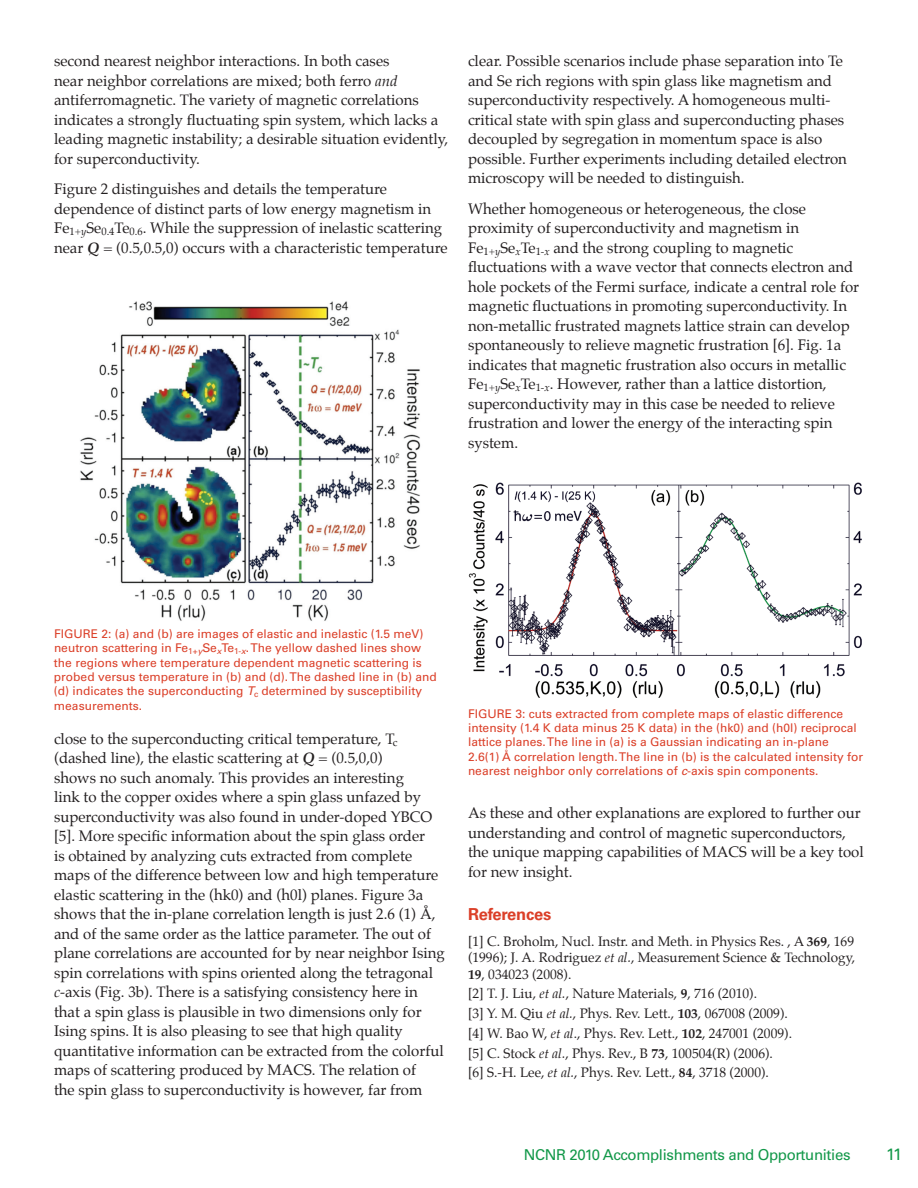
<style>
.page{position:relative;width:918px;height:1188px;background:#fff}
.page>*{position:absolute;margin:0;border:0;box-sizing:border-box;transform-origin:0 0}
.Reference_title{font:700 16.5px "Univers LT Std";letter-spacing:-.01em;color:#db3f28}
.t1{font:16.5px "Univers LT Std";color:#129849}
.Body_text{font:15px/19.5px "Palatino";color:#231f20}
.t2{font:15px "Univers LT Std";letter-spacing:-.025em;color:#129849}
.Reference_text{font:13.5px/16.5px "Palatino";color:#231f20;text-align:justify}
.figure_caption{font:12px/14.4px "Univers LT Std";color:#db3f28}
.s1{font-style:italic}
.s2{font-weight:700;font-style:italic}
.s3{font-weight:700}
</style>
<div class="page">
<img style="left:80px;top:301px;width:341px;height:320px">
<img style="left:468px;top:482px;width:394px;height:216px">
<p class="Body_text" style="left:54px;top:51px;width:396px">second nearest neighbor interactions. In both cases<br>near neighbor correlations are mixed; both ferro <span class="s1">and </span>antiferromagnetic. The variety of magnetic correlations indicates a strongly fluctuating spin system, which lacks a leading magnetic instability; a desirable situation evidently, for superconductivity.</p>
<p class="Body_text" style="left:54px;top:179px;width:395px">Figure 2 distinguishes and details the temperature dependence of distinct parts of low energy magnetism in Fe<sub>1+</sub><sub>y</sub>Se<sub>0.4</sub>Te<sub>0.6</sub>. While the suppression of inelastic scattering near <span class="s2">Q</span> = (0.5,0.5,0) occurs with a characteristic temperature</p>
<p class="Body_text" style="left:468px;top:51px;width:380px">clear. Possible scenarios include phase separation into Te and Se rich regions with spin glass like magnetism and superconductivity respectively. A homogeneous multi&shy;critical state with spin glass and superconducting phases decoupled by segregation in momentum space is also possible. Further experiments including detailed electron microscopy will be needed to distinguish.</p>
<p class="Body_text" style="left:468px;top:199px;width:393px">Whether homogeneous or heterogeneous, the close proximity of superconductivity and magnetism in Fe<sub>1+</sub><sub>y</sub>Se<sub>x</sub>Te<sub>1-</sub><sub>x</sub> and the strong coupling to magnetic fluctuations with a wave vector that connects electron and hole pockets of the Fermi surface, indicate a central role for magnetic fluctuations in promoting superconductivity. In non-metallic frustrated magnets lattice strain can develop spontaneously to relieve magnetic frustration [6]. Fig. 1a indicates that magnetic frustration also occurs in metallic Fe<sub>1+</sub><sub>y</sub>Se<sub>x</sub>Te<sub>1-</sub><sub>x</sub>. However, rather than a lattice distortion, superconductivity may in this case be needed to relieve frustration and lower the energy of the interacting spin system.</p>
<p class="figure_caption" style="left:54px;top:626px;width:384px">FIGURE 2: (a) and (b) are images of elastic and inelastic (1.5 meV) neutron scattering in Fe<sub>1+</sub><sub>y</sub>Se<sub>x</sub>Te<sub>1-</sub><sub>x</sub>. The yellow dashed lines show the regions where temperature dependent magnetic scattering is probed versus temperature in (b) and (d). The dashed line in (b) and (d) indicates the superconducting <span class="s1">T</span><sub>c</sub> determined by susceptibility measurements.</p>
<p class="Body_text" style="left:54px;top:729px;width:392px">close to the superconducting critical temperature, T<sub>c </sub>(dashed line), the elastic scattering at <span class="s2">Q</span> = (0.5,0,0)<br>shows no such anomaly. This provides an interesting<br>link to the copper oxides where a spin glass unfazed by superconductivity was also found in under-doped YBCO [5]. More specific information about the spin glass order<br>is obtained by analyzing cuts extracted from complete maps of the difference between low and high temperature elastic scattering in the (hk0) and (h0l) planes. Figure 3a shows that the in-plane correlation length is just 2.6 (1) Å, and of the same order as the lattice parameter. The out of plane correlations are accounted for by near neighbor Ising spin correlations with spins oriented along the tetragonal <span class="s1">c</span>-axis (Fig. 3b). There is a satisfying consistency here in that a spin glass is plausible in two dimensions only for Ising spins. It is also pleasing to see that high quality quantitative information can be extracted from the colorful maps of scattering produced by MACS. The relation of<br>the spin glass to superconductivity is however, far from</p>
<p class="figure_caption" style="left:468px;top:706px;width:397px">FIGURE 3: cuts extracted from complete maps of elastic difference intensity (1.4 K data minus 25 K data) in the (hk0) and (h0l) reciprocal lattice planes. The line in (a) is a Gaussian indicating an in-plane 2.6(1) Å correlation length. The line in (b) is the calculated intensity for nearest neighbor only correlations of <span class="s1">c</span>-axis spin components.</p>
<p class="Body_text" style="left:468px;top:803px;width:397px">As these and other explanations are explored to further our understanding and control of magnetic superconductors, the unique mapping capabilities of MACS will be a key tool for new insight.</p>
<h2 class="Reference_title" style="left:468px;top:905px;width:85px">References</h2>
<p class="Reference_text" style="left:468px;top:933px;width:389px">[1] C. Broholm, Nucl. Instr. and Meth. in Physics Res. , A <span class="s3">369</span>, 169 (1996); J. A. Rodriguez <span class="s1">et al.</span>, Measurement Science &amp; Technology, <span class="s3">19</span>, 034023 (2008).</p>
<p class="Reference_text" style="left:468px;top:985px;width:291px">[2] T. J. Liu, <span class="s1">et al.</span>, Nature Materials, <span class="s3">9</span>, 716 (2010).</p>
<p class="Reference_text" style="left:468px;top:1005px;width:321px">[3] Y. M. Qiu <span class="s1">et al.</span>, Phys. Rev. Lett., <span class="s3">103</span>, 067008 (2009).</p>
<p class="Reference_text" style="left:468px;top:1025px;width:326px">[4] W. Bao W, <span class="s1">et al</span>., Phys. Rev. Lett., <span class="s3">102</span>, 247001 (2009).</p>
<p class="Reference_text" style="left:468px;top:1045px;width:307px">[5] C. Stock <span class="s1">et al.</span>, Phys. Rev., B <span class="s3">73</span>, 100504(R) (2006).</p>
<p class="Reference_text" style="left:468px;top:1064px;width:302px">[6] S.-H. Lee, <span class="s1">et al.</span>, Phys. Rev. Lett., <span class="s3">84</span>, 3718 (2000).</p>
<p class="t2" style="left:524px;top:1145px;width:328px">NCNR 2010 Accomplishments and Opportunities</p>
<p class="t1" style="left:886px;top:1145px;width:18px">11</p>
</div>
